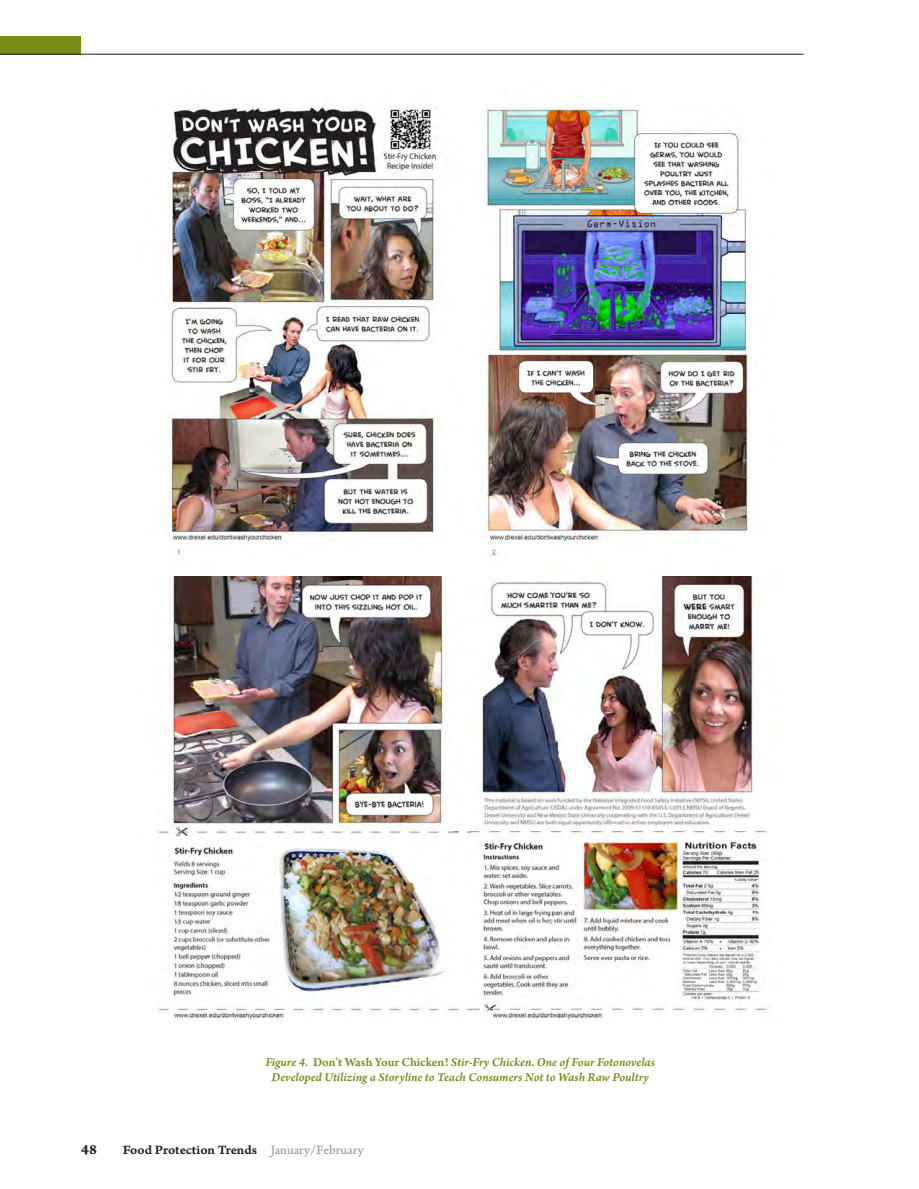
<style>
.page{position:relative;width:919px;height:1189px;background:#fff}
.page>*{position:absolute;margin:0;border:0;box-sizing:border-box;transform-origin:0 0}
.t1{font:15px "Arno Pro Bold Caption";color:#231f20}
.t2{font:13.5px "Arno Pro Smbd Caption";letter-spacing:-.005em;color:#231f20}
.Figure_Legends{font:12.75px/15px "Arno Pro Smbd Italic Sm Text";letter-spacing:-.005em;color:#798c19;text-align:center}
.s1{font-family:"Arno Pro Smbd Sm Text"}
.s2{font-family:"Arno Pro Sm Text";color:#939598}
</style>
<div class="page">
<img style="left:158px;top:576px;width:610px;height:444px">
<img style="left:168px;top:105px;width:581px;height:456px">
<div style="left:0;top:36px;width:81px;height:18px;background:#798c19"></div>
<hr style="left:0;top:54px;width:803px;height:1px;background:#231f20">
<p class="Figure_Legends" style="left:265px;top:1054px;width:391px">Figure 4. <span class="s1">Don’t Wash Your Chicken!</span> Stir-Fry Chicken. One of Four Fotonovelas<br>Developed Utilizing a Storyline to Teach Consumers Not to Wash Raw Poultry</p>
<p class="t1" style="left:81px;top:1140px;width:17px">48</p>
<p class="t2" style="left:123px;top:1141px;width:242px">Food Protection Trends <span class="s2">January/February</span></p>
</div>
